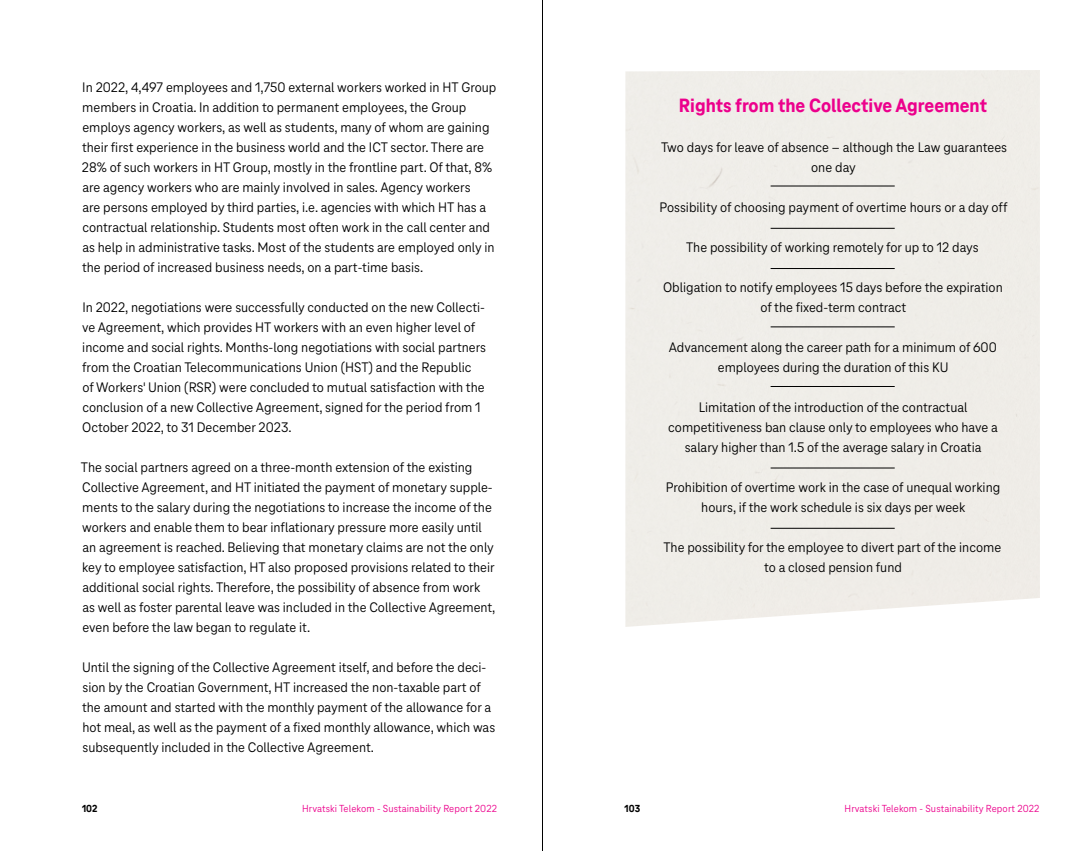
<style>
.page{position:relative;width:1085px;height:851px;background:#fff}
.page>*{position:absolute;margin:0;border:0;box-sizing:border-box;transform-origin:0 0}
.t1{font:800 20px "Tele Neo";color:#ec008c}
.t2{font:14.38px/20px "Tele Neo";color:#000;text-align:center}
.t3{font:10.62px "Tele Neo";letter-spacing:.01em;color:#ec008c}
.t4{font:800 10.62px "Tele Neo";color:#000}
</style>
<div class="page">
<hr style="left:542px;top:0;width:1px;height:850px;background:#000">
<div style="left:625px;top:70px;width:414px;height:557px;background:#efede8"></div>
<hr style="left:770px;top:186px;width:124px;height:1px;background:#000">
<hr style="left:770px;top:228px;width:124px;height:1px;background:#000">
<hr style="left:770px;top:268px;width:124px;height:1px;background:#000">
<hr style="left:770px;top:326px;width:124px;height:1px;background:#000">
<hr style="left:770px;top:386px;width:124px;height:1px;background:#000">
<hr style="left:770px;top:467px;width:124px;height:1px;background:#000">
<hr style="left:770px;top:528px;width:124px;height:1px;background:#000">
<p class="t2" style="left:82px;top:77px;width:416px;text-align:left">In 2022, 4,497 employees and 1,750 external workers worked in HT Group members in Croatia. In addition to permanent employees, the Group employs agency workers, as well as students, many of whom are gaining their first experience in the business world and the ICT sector. There are 28% of such workers in HT Group, mostly in the frontline part. Of that, 8% are agency workers who are mainly involved in sales. Agency workers<br>are persons employed by third parties, i.e. agencies with which HT has a contractual relationship. Students most often work in the call center and as help in administrative tasks. Most of the students are employed only in the period of increased business needs, on a part-time basis.</p>
<p class="t2" style="left:82px;top:297px;width:405px;text-align:left">In 2022, negotiations were successfully conducted on the new Collecti&shy;ve Agreement, which provides HT workers with an even higher level of income and social rights. Months-long negotiations with social partners from the Croatian Telecommunications Union (HST) and the Republic of Workers' Union (RSR) were concluded to mutual satisfaction with the conclusion of a new Collective Agreement, signed for the period from 1<br>October 2022, to 31 December 2023.</p>
<p class="t2" style="left:81px;top:457px;width:416px;text-align:left">The social partners agreed on a three-month extension of the existing Collective Agreement, and HT initiated the payment of monetary supple&shy;ments to the salary during the negotiations to increase the income of the workers and enable them to bear inflationary pressure more easily until an agreement is reached. Believing that monetary claims are not the only key to employee satisfaction, HT also proposed provisions related to their additional social rights. Therefore, the possibility of absence from work<br>as well as foster parental leave was included in the Collective Agreement, even before the law began to regulate it.</p>
<p class="t2" style="left:82px;top:657px;width:414px;text-align:left">Until the signing of the Collective Agreement itself, and before the deci&shy;sion by the Croatian Government, HT increased the non-taxable part of the amount and started with the monthly payment of the allowance for a hot meal, as well as the payment of a fixed monthly allowance, which was subsequently included in the Collective Agreement.</p>
<h1 class="t1" style="left:678px;top:94px;width:309px">Rights from the Collective Agreement</h1>
<p class="t2" style="left:661px;top:137px;width:347px">Two days for leave of absence – although the Law guarantees one day</p>
<p class="t2" style="left:659px;top:197px;width:349px">Possibility of choosing payment of overtime hours or a day off</p>
<p class="t2" style="left:686px;top:237px;width:294px">The possibility of working remotely for up to 12 days</p>
<p class="t2" style="left:663px;top:277px;width:341px">Obligation to notify employees 15 days before the expiration of the fixed-term contract</p>
<p class="t2" style="left:668px;top:337px;width:329px">Advancement along the career path for a minimum of 600 employees during the duration of this KU</p>
<p class="t2" style="left:668px;top:397px;width:331px">Limitation of the introduction of the contractual competitiveness ban clause only to employees who have a salary higher than 1.5 of the average salary in Croatia</p>
<p class="t2" style="left:665px;top:477px;width:336px">Prohibition of overtime work in the case of unequal working hours, if the work schedule is six days per week</p>
<p class="t2" style="left:663px;top:537px;width:339px">The possibility for the employee to divert part of the income to a closed pension fund</p>
<p class="t4" style="left:82px;top:802px;width:17px">102</p>
<p class="t3" style="left:302px;top:802px;width:196px">Hrvatski Telekom - Sustainability Report 2022</p>
<p class="t4" style="left:624px;top:802px;width:17px">103</p>
<p class="t3" style="left:844px;top:802px;width:196px">Hrvatski Telekom - Sustainability Report 2022</p>
</div>
